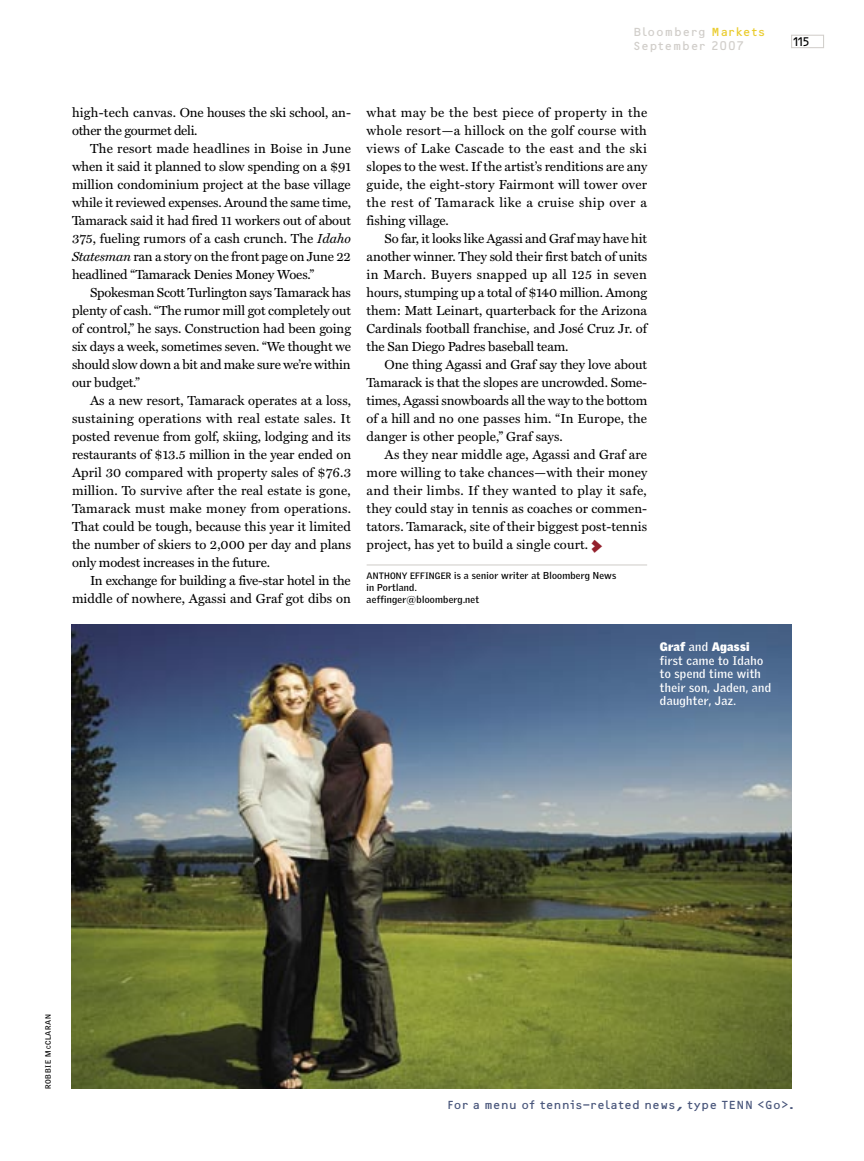
<style>
.page{position:relative;width:864px;height:1161px;background:#fff}
.page>*{position:absolute;margin:0;border:0;box-sizing:border-box;transform-origin:0 0}
.body_text{font:13.2px/18px "Miller Text";letter-spacing:-.01em;color:#000;text-align:justify}
.photo_cap{font:700 12px/13.5px "Griffith Gothic";letter-spacing:.025em;color:#fff}
.tourline{font:12px "BBOCRB";letter-spacing:.095em;color:#49567b}
.t1{font:12px "BBOCRB";letter-spacing:.135em;color:#d1ceca}
.t2{font:12px "BBOCRB";color:#000}
.author_credit{font:700 9.75px/12px "Griffith Gothic";letter-spacing:.025em;color:#000}
.t3{font:700 7.5px "Griffith Gothic";letter-spacing:.095em;color:#000}
.s1{color:#eacc2f}
.s2{font-style:italic}
.s3{color:#94212d}
.s4{font-size:9px}
.s5{font-weight:900}
.s6{font-size:6px}
</style>
<div class="page">
<div style="left:791px;top:35px;width:33px;height:13px;border:1px solid #d1ceca"></div>
<hr style="left:367px;top:564px;width:280px;height:2px;background:#d1ceca">
<img style="left:72px;top:624px;width:720px;height:465px">
<p class="t1" style="left:634px;top:25px;width:133px">Bloomberg <span class="s1">Markets</span></p>
<p class="t1" style="left:634px;top:39px;width:111px">September 2007</p>
<p class="body_text" style="left:72px;top:104px;width:281px">high-tech canvas. One houses the ski school, an&shy;other the gourmet deli.</p>
<p class="body_text" style="left:72px;top:140px;width:281px;text-indent:18px">The resort made headlines in Boise in June when it said it planned to slow spending on a $91 million condominium project at the base village while it reviewed expenses. Around the same time, Tamarack said it had fired 11 workers out of about 375, fueling rumors of a cash crunch. The <span class="s2">Idaho Statesman</span> ran a story on the front page on June 22 headlined “Tamarack Denies Money Woes.”</p>
<p class="body_text" style="left:72px;top:284px;width:281px;text-indent:18px">Spokesman Scott Turlington says Tamarack has plenty of cash. “The rumor mill got completely out of control,” he says. Construction had been going six days a week, sometimes seven. “We thought we should slow down a bit and make sure we’re within our budget.”</p>
<p class="body_text" style="left:72px;top:392px;width:281px;text-indent:18px">As a new resort, Tamarack operates at a loss, sustaining operations with real estate sales. It posted revenue from golf, skiing, lodging and its restaurants of $13.5 million in the year ended on April 30 compared with property sales of $76.3 million. To survive after the real estate is gone, Tamarack must make money from operations.<br>That could be tough, because this year it limited the number of skiers to 2,000 per day and plans only modest increases in the future.</p>
<p class="body_text" style="left:72px;top:572px;width:280px;text-align:right">In exchange for building a five-star hotel in the middle of nowhere, Agassi and Graf got dibs on</p>
<p class="body_text" style="left:367px;top:104px;width:282px">what may be the best piece of property in the whole resort—a hillock on the golf course with views of Lake Cascade to the east and the ski slopes to the west. If the artist’s renditions are any guide, the eight-story Fairmont will tower over the rest of Tamarack like a cruise ship over a fishing village.</p>
<p class="body_text" style="left:367px;top:230px;width:282px;text-indent:18px">So far, it looks like Agassi and Graf may have hit another winner. They sold their first batch of units in March. Buyers snapped up all 125 in seven hours, stumping up a total of $140 million. Among them: Matt Leinart, quarterback for the Arizona Cardinals football franchise, and José Cruz Jr. of the San Diego Padres baseball team.</p>
<p class="body_text" style="left:367px;top:356px;width:282px;text-indent:18px">One thing Agassi and Graf say they love about Tamarack is that the slopes are uncrowded. Some&shy;times, Agassi snowboards all the way to the bottom of a hill and no one passes him. “In Europe, the danger is other people,” Graf says.</p>
<p class="body_text" style="left:367px;top:446px;width:282px;text-indent:18px">As they near middle age, Agassi and Graf are more willing to take chances—with their money and their limbs. If they wanted to play it safe, they could stay in tennis as coaches or commen&shy;tators. Tamarack, site of their biggest post-tennis project, has yet to build a single court.<span class="s3">„</span></p>
<p class="author_credit" style="left:367px;top:570px;width:251px"><span class="s4">ANTHONY EFFINGER</span> is a senior writer at Bloomberg News in Portland.<br>aeffinger@bloomberg.net</p>
<p class="photo_cap" style="left:660px;top:641px;width:113px"><span class="s5">Graf</span> and <span class="s5">Agassi </span>first came to Idaho to spend time with their son, Jaden, and daughter, Jaz.</p>
<p class="t2" style="left:793px;top:35px;width:17px">115</p>
<p class="t3" style="left:44px;top:1089px;width:77px;rotate:-90deg">ROBBIE M<span class="s6">C</span>CLARAN</p>
<p class="tourline" style="left:448px;top:1098px;width:347px">For a menu of tennis-related news, type TENN &lt;Go&gt;.</p>
</div>
